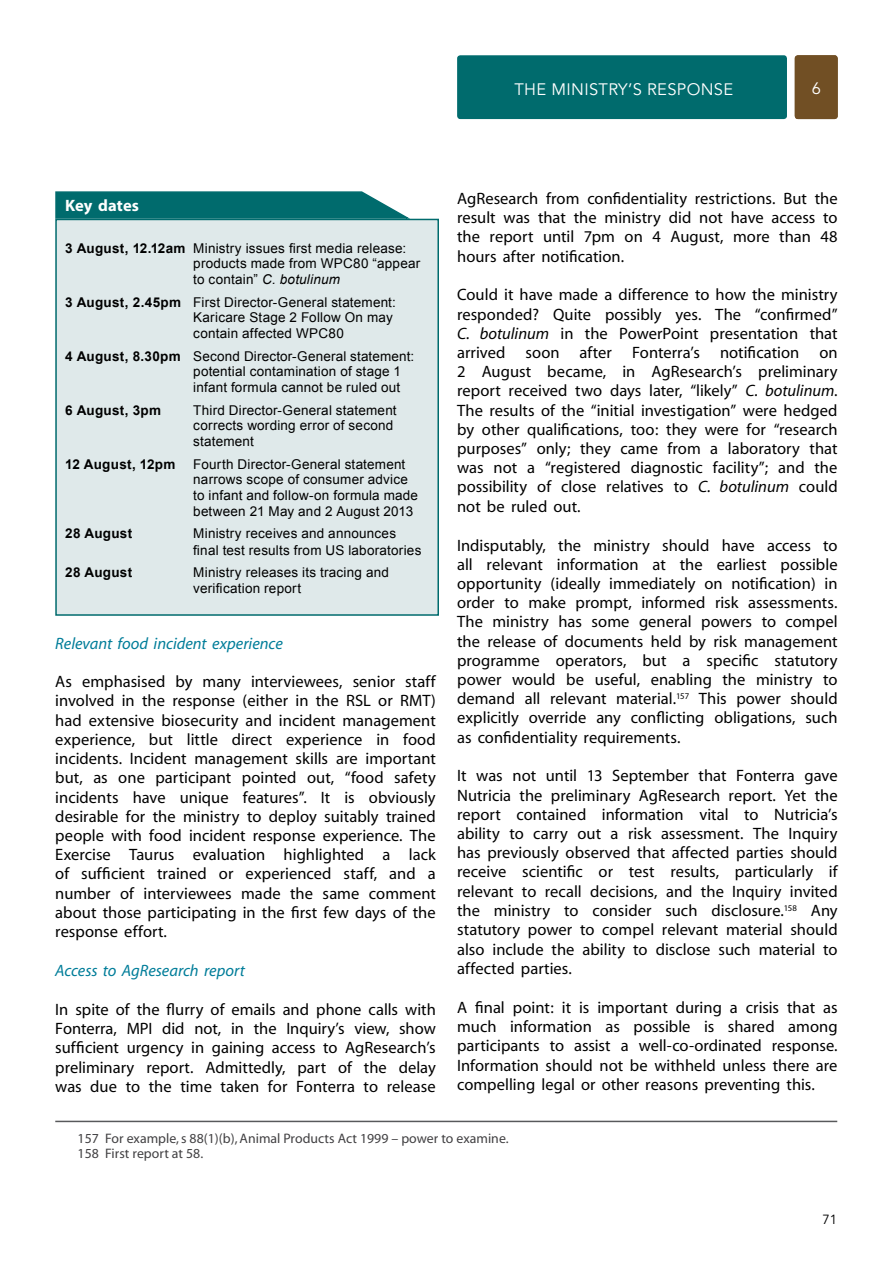
<style>
.page{position:relative;width:893px;height:1263px;background:#fff}
.page>*{position:absolute;margin:0;border:0;box-sizing:border-box;transform-origin:0 0}
.t1{font:16.5px/19.2px "Myriad";color:#000;text-align:justify}
.t2{font:italic 16.5px "Myriad";color:#007d99}
.t3{font:16.5px "Avenir LT Std";letter-spacing:.02em;color:#fff}
.t4{font:700 16.5px "Myriad";color:#fff}
.t5{font:13.8px/15px "Myriad";letter-spacing:.005em;color:#414042}
.t6{font:13.5px/15.8px "Arial";letter-spacing:.015em;color:#000}
.t7{font:700 13.5px "Arial";letter-spacing:.02em;color:#000}
.t8{font:13.2px "Avenir LT Std";color:#000}
.s1{font-weight:700}
.s2{font-style:italic}
</style>
<div class="page">
<hr style="left:55px;top:1121px;width:782px;height:1px;background:#58595b">
<div style="left:795px;top:55px;width:43px;height:64px;background:#714f24;border-radius:3px"></div>
<div style="left:457px;top:55px;width:330px;height:64px;background:#006b6d;border-radius:3px"></div>
<svg style="left:55px;top:191px;width:358px;height:28px"></svg>
<div style="left:56px;top:219px;width:382px;height:396px;background:#dfe9ea"></div>
<div style="left:55px;top:219px;width:384px;height:397px;border:2px solid #006b6d"></div>
<p class="t3" style="left:514px;top:80px;width:220px">THE MINISTRY’S RESPONSE</p>
<p class="t3" style="left:812px;top:79px;width:11px">6</p>
<p class="t4" style="left:65px;top:197px;width:76px">Key dates</p>
<p class="t6" style="left:193px;top:240px;width:228px;text-indent:-128px"><span class="s1">3 August, 12.12am</span> Ministry issues first media release: products made from WPC80 “appear to contain” <span class="s2">C. botulinum</span></p>
<p class="t6" style="left:193px;top:294px;width:204px;text-indent:-128px"><span class="s1">3 August, 2.45pm</span> First Director-General statement:<br>Karicare Stage 2 Follow On may contain affected WPC80</p>
<p class="t6" style="left:193px;top:348px;width:223px;text-indent:-128px"><span class="s1">4 August, 8.30pm</span> Second Director-General statement: potential contamination of stage 1 infant formula cannot be ruled out</p>
<p class="t7" style="left:65px;top:401px;width:97px">6 August, 3pm</p>
<p class="t6" style="left:193px;top:402px;width:205px">Third Director-General statement corrects wording error of second statement</p>
<p class="t7" style="left:65px;top:455px;width:112px">12 August, 12pm</p>
<p class="t6" style="left:193px;top:456px;width:226px">Fourth Director-General statement narrows scope of consumer advice to infant and follow-on formula made between 21 May and 2 August 2013</p>
<p class="t7" style="left:65px;top:525px;width:68px">28 August</p>
<p class="t6" style="left:193px;top:525px;width:230px;line-height:16.5px">Ministry receives and announces final test results from US laboratories</p>
<p class="t7" style="left:65px;top:564px;width:68px">28 August</p>
<p class="t6" style="left:193px;top:565px;width:197px">Ministry releases its tracing and verification report</p>
<p class="t2" style="left:55px;top:635px;width:229px">Relevant food incident experience</p>
<p class="t1" style="left:55px;top:673px;width:382px">As emphasised by many interviewees, senior staff involved in the response (either in the RSL or RMT) had extensive biosecurity and incident management experience, but little direct experience in food incidents. Incident management skills are important but, as one participant pointed out, “food safety incidents have unique features”. It is obviously desirable for the ministry to deploy suitably trained people with food incident response experience. The Exercise Taurus evaluation highlighted a lack of sufficient trained or experienced staff, and a number of interviewees made the same comment about those participating in the first few days of the response effort.</p>
<p class="t2" style="left:55px;top:962px;width:191px">Access to AgResearch report</p>
<p class="t1" style="left:55px;top:1000px;width:382px">In spite of the flurry of emails and phone calls with Fonterra, MPI did not, in the Inquiry’s view, show sufficient urgency in gaining access to AgResearch’s preliminary report. Admittedly, part of the delay was due to the time taken for Fonterra to release</p>
<p class="t1" style="left:457px;top:189px;width:382px">AgResearch from confidentiality restrictions. But the result was that the ministry did not have access to the report until 7pm on 4 August, more than 48 hours after notification.</p>
<p class="t1" style="left:457px;top:286px;width:382px">Could it have made a difference to how the ministry responded? Quite possibly yes. The “confirmed” <span class="s2">C. botulinum</span> in the PowerPoint presentation that arrived soon after Fonterra’s notification on 2 August became, in AgResearch’s preliminary report received two days later, “likely” <span class="s2">C. botulinum</span>.<br>The results of the “initial investigation” were hedged by other qualifications, too: they were for “research purposes” only; they came from a laboratory that was not a “registered diagnostic facility”; and the possibility of close relatives to <span class="s2">C. botulinum</span> could not be ruled out.</p>
<p class="t1" style="left:457px;top:536px;width:382px">Indisputably, the ministry should have access to all relevant information at the earliest possible opportunity (ideally immediately on notification) in order to make prompt, informed risk assessments.<br>The ministry has some general powers to compel the release of documents held by risk management programme operators, but a specific statutory power would be useful, enabling the ministry to demand all relevant material.<sup>157</sup> This power should explicitly override any conflicting obligations, such as confidentiality requirements.</p>
<p class="t1" style="left:457px;top:767px;width:382px">It was not until 13 September that Fonterra gave Nutricia the preliminary AgResearch report. Yet the report contained information vital to Nutricia’s ability to carry out a risk assessment. The Inquiry has previously observed that affected parties should receive scientific or test results, particularly if relevant to recall decisions, and the Inquiry invited the ministry to consider such disclosure.<sup>158</sup> Any statutory power to compel relevant material should also include the ability to disclose such material to affected parties.</p>
<p class="t1" style="left:457px;top:998px;width:382px">A final point: it is important during a crisis that as much information as possible is shared among participants to assist a well-co-ordinated response.<br>Information should not be withheld unless there are compelling legal or other reasons preventing this.</p>
<p class="t5" style="left:78px;top:1131px;width:433px">157 For example, s 88(1)(b), Animal Products Act 1999 – power to examine.<br>158 First report at 58.</p>
<p class="t8" style="left:823px;top:1212px;width:16px">71</p>
</div>
